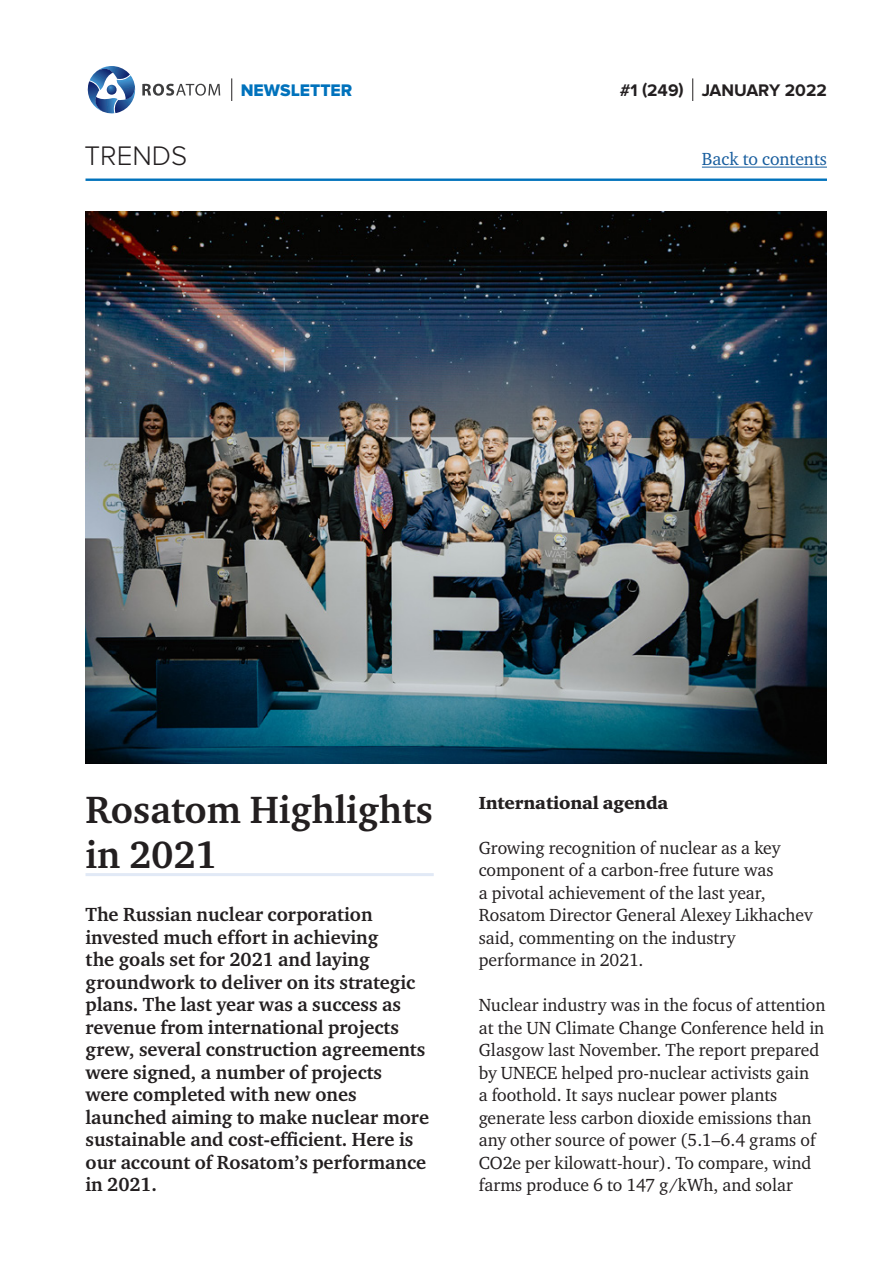
<style>
.page{position:relative;width:893px;height:1263px;background:#fff}
.page>*{position:absolute;margin:0;border:0;box-sizing:border-box;transform-origin:0 0}
.t1{font:700 39px/45px "Charter ITC";color:#231f20}
.t2{font:300 27.9px "Proxima Nova";color:#231f20}
.lead{font:700 19.5px/22.5px "Charter ITC";color:#231f20}
.main_text{font:18px/22.5px "Charter ITC";color:#231f20}
.subtitle{font:18px "Charter Black ITC";letter-spacing:-.01em;color:#231f20}
.t3{font:18px "Charter ITC";color:#175d9e}
.t4{font:700 17.4px "Proxima Nova";color:#231f20}
.t5{font:17.4px "Proxima Nova Extrabld";color:#0072bc}
</style>
<div class="page">
<hr style="left:86px;top:179px;width:741px;height:2px;background:#0072bc">
<svg style="left:87px;top:66px;width:49px;height:48px"></svg>
<svg style="left:142px;top:84px;width:78px;height:12px"></svg>
<svg style="left:231px;top:78px;width:1px;height:23px"></svg>
<hr style="left:702px;top:167px;width:125px;height:1px;background:#175d9e">
<svg style="left:692px;top:78px;width:1px;height:23px"></svg>
<hr style="left:86px;top:873px;width:348px;height:3px;background:#e1e9f6">
<img style="left:86px;top:212px;width:741px;height:552px">
<h2 class="t2" style="left:85px;top:140px;width:104px">TRENDS</h2>
<p class="t5" style="left:241px;top:80px;width:113px">NEWSLETTER</p>
<p class="t4" style="left:620px;top:80px;width:209px">#1 (249) JANUARY 2022</p>
<p class="t3" style="left:702px;top:148px;width:127px">Back to contents</p>
<p class="t1" style="left:86px;top:787px;width:349px">Rosatom Highlights in 2021</p>
<p class="lead" style="left:86px;top:903px;width:345px">The Russian nuclear corporation invested much effort in achieving<br>the goals set for 2021 and laying groundwork to deliver on its strategic plans. The last year was a success as revenue from international projects grew, several construction agreements were signed, a number of projects were completed with new ones launched aiming to make nuclear more sustainable and cost-efficient. Here is our account of Rosatom’s performance in 2021.</p>
<p class="subtitle" style="left:479px;top:791px;width:191px">International agenda</p>
<p class="main_text" style="left:479px;top:836px;width:336px">Growing recognition of nuclear as a key component of a carbon-free future was<br>a pivotal achievement of the last year, Rosatom Director General Alexey Likhachev said, commenting on the industry performance in 2021.</p>
<p class="main_text" style="left:479px;top:994px;width:348px">Nuclear industry was in the focus of attention at the UN Climate Change Conference held in Glasgow last November. The report prepared by UNECE helped pro-nuclear activists gain<br>a foothold. It says nuclear power plants generate less carbon dioxide emissions than any other source of power (5.1–6.4 grams of CO2e per kilowatt-hour). To compare, wind farms produce 6 to 147 g/kWh, and solar</p>
</div>
